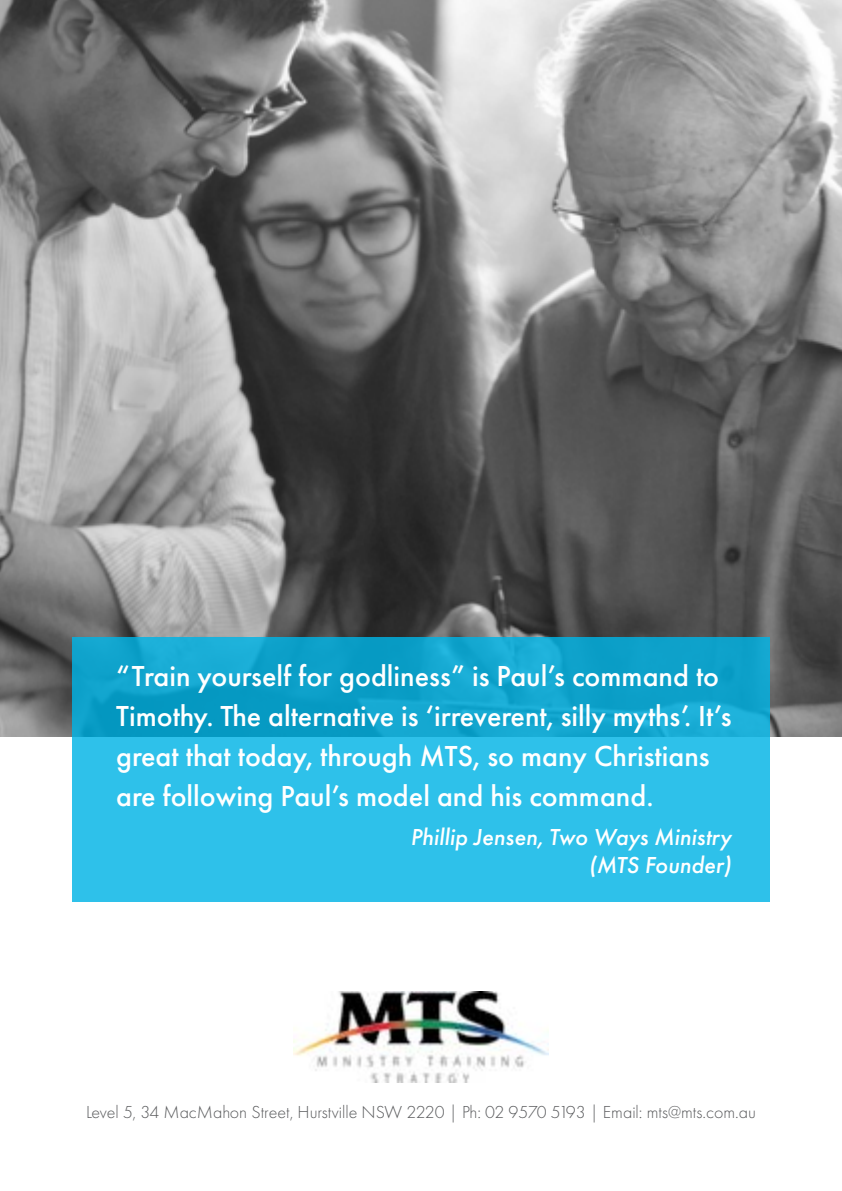
<style>
.page{position:relative;width:842px;height:1191px;background:#fff}
.page>*{position:absolute;margin:0;border:0;box-sizing:border-box;transform-origin:0 0}
.t1{font:500 30px/40px "Futura PT";color:#fff}
.t2{font:italic 500 24px/28px "Futura PT";color:#fff;text-align:right}
.t3{font:300 18px "Futura PT";color:#58595b}
</style>
<div class="page">
<img style="left:0;top:0;width:842px;height:737px">
<svg style="left:73px;top:637px;width:697px;height:264px;background:#22b5de"></svg>
<img style="left:294px;top:991px;width:254px;height:91px">
<p class="t1" style="left:116px;top:656px;width:617px">“Train yourself for godliness” is Paul’s command to Timothy. The alternative is ‘irreverent, silly myths’. It’s great that today, through MTS, so many Christians are following Paul’s model and his command.</p>
<p class="t2" style="left:410px;top:823px;width:323px">Phillip Jensen, Two Ways Ministry (MTS Founder)</p>
<p class="t3" style="left:86px;top:1102px;width:671px">Level 5, 34 MacMahon Street, Hurstville NSW 2220 | Ph: 02 9570 5193 | Email: mts@mts.com.au</p>
</div>
